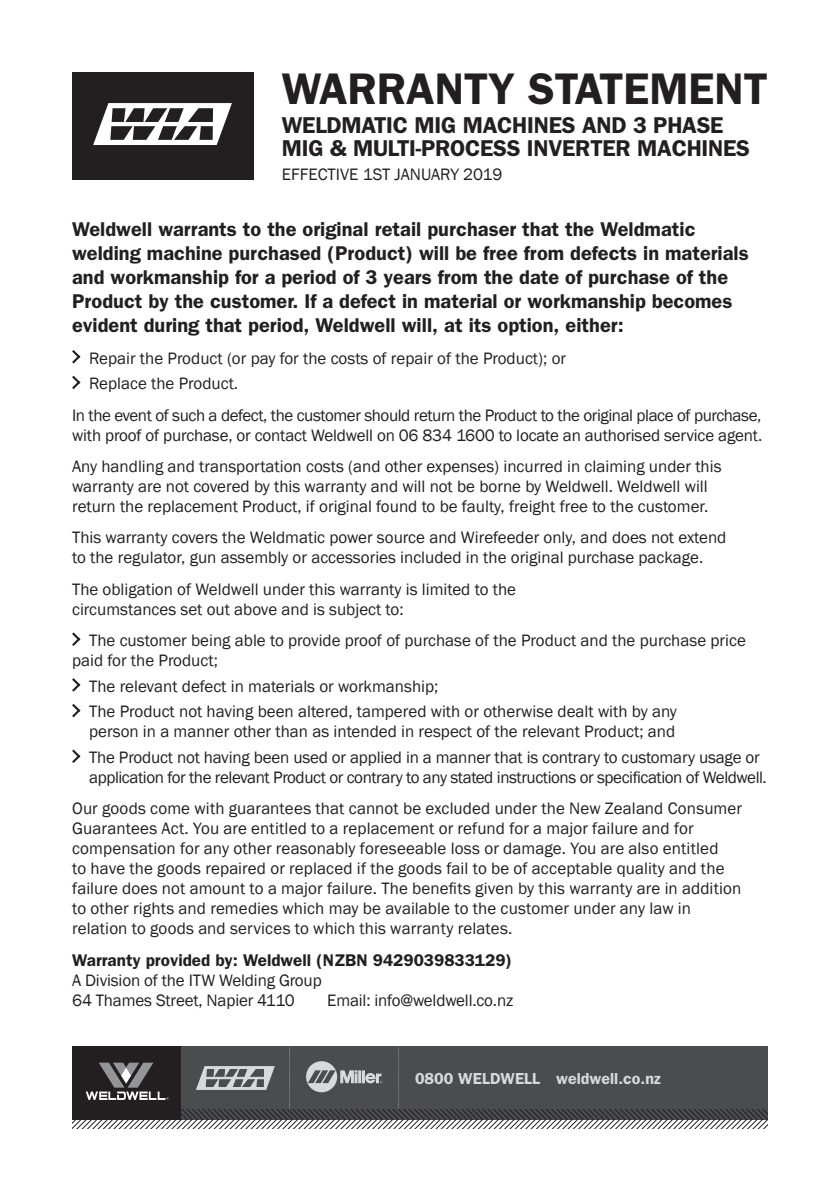
<style>
.page{position:relative;width:840px;height:1191px;background:#fff}
.page>*{position:absolute;margin:0;border:0;box-sizing:border-box;transform-origin:0 0}
.t1{font:600 44.4px "Franklin Gothic";color:#231f20}
.t2{font:600 23px/23px "Franklin Gothic";letter-spacing:-.01em;color:#231f20}
.t3{font:600 20px/24px "Franklin Gothic";color:#231f20}
.t4{font:17px/20px "Franklin Gothic";color:#231f20}
.t5{font:17px/20px "Franklin Gothic";letter-spacing:-.025em;color:#231f20}
.t6{font:600 17px "Franklin Gothic";color:#231f20}
.t7{font:600 16px "Franklin Gothic";color:#d8d9db}
</style>
<div class="page">
<div style="left:72px;top:72px;width:181px;height:108px;background:#231f20"></div>
<svg style="left:93px;top:103px;width:139px;height:42px"></svg>
<svg style="left:72px;top:1047px;width:695px;height:81px;background:#575758"></svg>
<svg style="left:72px;top:350px;width:8px;height:13px"></svg>
<svg style="left:72px;top:376px;width:8px;height:13px"></svg>
<svg style="left:72px;top:632px;width:8px;height:14px"></svg>
<svg style="left:72px;top:678px;width:8px;height:13px"></svg>
<svg style="left:72px;top:704px;width:8px;height:13px"></svg>
<svg style="left:72px;top:749px;width:8px;height:14px"></svg>
<h1 class="t1" style="left:281px;top:63px;width:487px">WARRANTY STATEMENT</h1>
<h2 class="t2" style="left:281px;top:113px;width:469px">WELDMATIC MIG MACHINES AND 3 PHASE<br>MIG &amp; MULTI-PROCESS INVERTER MACHINES</h2>
<p class="t4" style="left:281px;top:165px;width:222px">EFFECTIVE 1ST JANUARY 2019</p>
<p class="t3" style="left:72px;top:217px;width:678px">Weldwell warrants to the original retail purchaser that the Weldmatic welding machine purchased (Product) will be free from defects in materials and workmanship for a period of 3 years from the date of purchase of the Product by the customer. If a defect in material or workmanship becomes evident during that period, Weldwell will, at its option, either:</p>
<p class="t4" style="left:89px;top:345px;width:478px;line-height:25.6px">Repair the Product (or pay for the costs of repair of the Product); or<br>Replace the Product.</p>
<p class="t5" style="left:72px;top:405px;width:691px">In the event of such a defect, the customer should return the Product to the original place of purchase, with proof of purchase, or contact Weldwell on 06 834 1600 to locate an authorised service agent.</p>
<p class="t4" style="left:72px;top:456px;width:650px">Any handling and transportation costs (and other expenses) incurred in claiming under this warranty are not covered by this warranty and will not be borne by Weldwell. Weldwell will return the replacement Product, if original found to be faulty, freight free to the customer.</p>
<p class="t4" style="left:72px;top:528px;width:655px">This warranty covers the Weldmatic power source and Wirefeeder only, and does not extend to the regulator, gun assembly or accessories included in the original purchase package.</p>
<p class="t4" style="left:72px;top:579px;width:445px">The obligation of Weldwell under this warranty is limited to the circumstances set out above and is subject to:</p>
<p class="t4" style="left:72px;top:630px;width:675px;text-indent:17px">The customer being able to provide proof of purchase of the Product and the purchase price paid for the Product;</p>
<p class="t4" style="left:89px;top:673px;width:589px;line-height:25.6px">The relevant defect in materials or workmanship;<br>The Product not having been altered, tampered with or otherwise dealt with by any</p>
<p class="t4" style="left:89px;top:719px;width:672px;line-height:25.6px">person in a manner other than as intended in respect of the relevant Product; and<br>The Product not having been used or applied in a manner that is contrary to customary usage or</p>
<p class="t5" style="left:72px;top:762px;width:696px;line-height:31.4px;text-indent:17px">application for the relevant Product or contrary to any stated instructions or specification of Weldwell.<br>Our goods come with guarantees that cannot be excluded under the New Zealand Consumer</p>
<p class="t4" style="left:72px;top:819px;width:670px">Guarantees Act. You are entitled to a replacement or refund for a major failure and for compensation for any other reasonably foreseeable loss or damage. You are also entitled<br>to have the goods repaired or replaced if the goods fail to be of acceptable quality and the failure does not amount to a major failure. The benefits given by this warranty are in addition to other rights and remedies which may be available to the customer under any law in relation to goods and services to which this warranty relates.</p>
<p class="t6" style="left:72px;top:950px;width:441px">Warranty provided by: Weldwell (NZBN 9429039833129)</p>
<p class="t4" style="left:72px;top:970px;width:251px">A Division of the ITW Welding Group<br>64 Thames Street, Napier 4110</p>
<p class="t4" style="left:327px;top:990px;width:187px">Email: info@weldwell.co.nz</p>
<p class="t7" style="left:415px;top:1069px;width:247px">0800 WELDWELL weldwell.co.nz</p>
</div>
